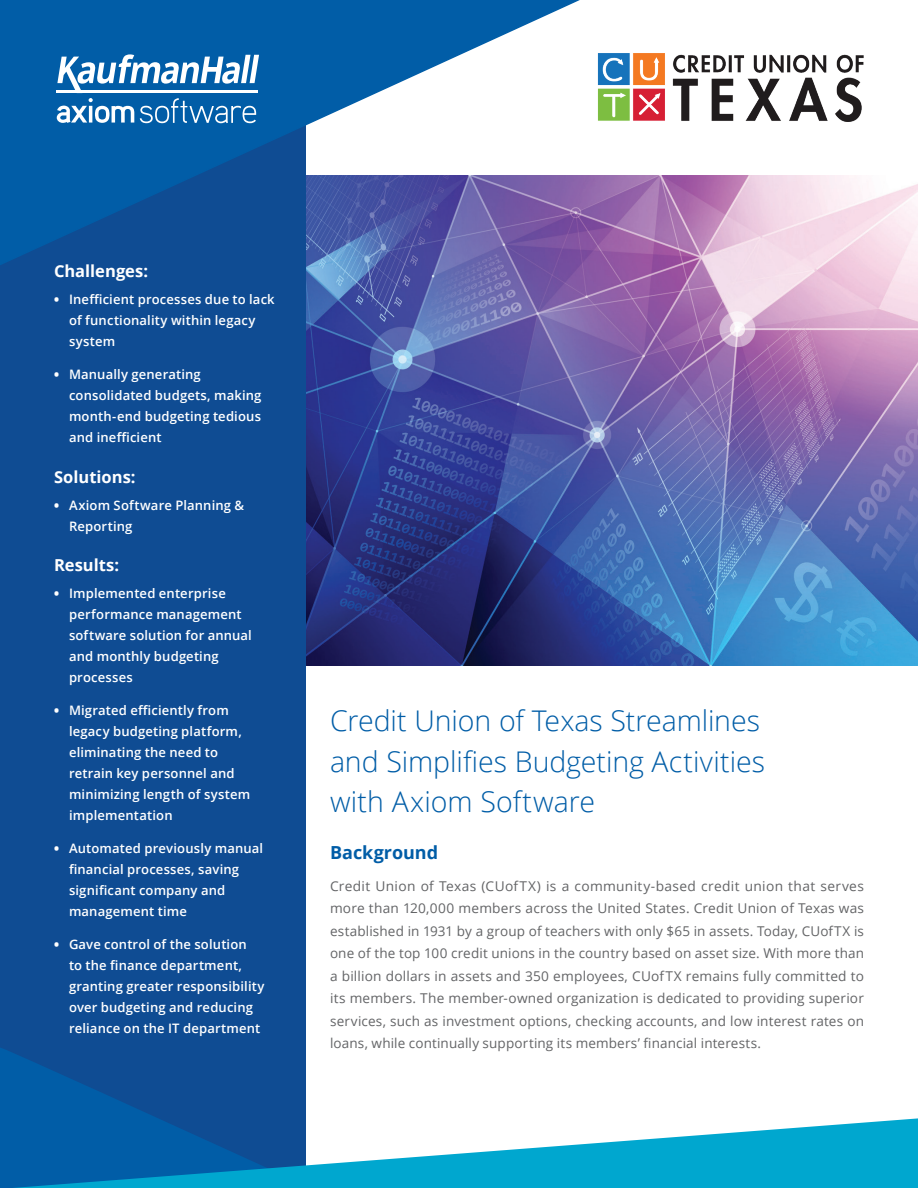
<style>
.page{position:relative;width:918px;height:1188px;background:#fff}
.page>*{position:absolute;margin:0;border:0;box-sizing:border-box;transform-origin:0 0}
.t1{font:300 28.5px/40.5px "Open Sans";color:#015da7}
.Subhed{font:700 18px "Open Sans";color:#015da7}
.Left_pane_sub{font:700 16.5px "Open Sans";color:#fff}
.t2{font:13.5px/22.5px "Open Sans";letter-spacing:.01em;color:#636466;text-align:justify}
.t3{font:600 13.05px/21px "Open Sans";letter-spacing:.01em;color:#fff}
.s1{font-weight:800;font-size:12.75px}
</style>
<div class="page">
<img style="left:306px;top:176px;width:612px;height:490px">
<div style="left:0;top:0;width:306px;height:1188px;background:#0f4c93"></div>
<img style="left:609px;top:53px;width:255px;height:69px">
<svg style="left:0;top:0;width:609px;height:272px"></svg>
<hr style="left:56px;top:91px;width:201px;height:2px;background:#fff">
<svg style="left:57px;top:54px;width:202px;height:69px;background:#5290c3"></svg>
<svg style="left:0;top:1048px;width:156px;height:140px;fill:#015da7"></svg>
<svg style="left:12px;top:1118px;width:906px;height:70px;fill:#01a7cf"></svg>
<p class="Left_pane_sub" style="left:54px;top:260px;width:96px">Challenges:</p>
<p class="t3" style="left:69px;top:289px;width:207px;text-indent:-15px"><span class="s1">•</span> Inefficient processes due to lack of functionality within legacy system</p>
<p class="t3" style="left:69px;top:364px;width:194px;text-indent:-15px"><span class="s1">•</span> Manually generating consolidated budgets, making month-end budgeting tedious and inefficient</p>
<p class="Left_pane_sub" style="left:54px;top:465px;width:83px">Solutions:</p>
<p class="t3" style="left:69px;top:494px;width:177px;text-indent:-15px"><span class="s1">•</span> Axiom Software Planning &amp;<br>Reporting</p>
<p class="Left_pane_sub" style="left:54px;top:554px;width:67px">Results:</p>
<p class="t3" style="left:69px;top:583px;width:184px;text-indent:-15px"><span class="s1">•</span> Implemented enterprise performance management software solution for annual and monthly budgeting processes</p>
<p class="t3" style="left:69px;top:700px;width:183px;text-indent:-15px"><span class="s1">•</span> Migrated efficiently from legacy budgeting platform, eliminating the need to retrain key personnel and minimizing length of system implementation</p>
<p class="t3" style="left:69px;top:838px;width:196px;text-indent:-15px"><span class="s1">•</span> Automated previously manual financial processes, saving significant company and management time</p>
<p class="t3" style="left:69px;top:934px;width:197px;text-indent:-15px"><span class="s1">•</span> Gave control of the solution<br>to the finance department, granting greater responsibility over budgeting and reducing reliance on the IT department</p>
<p class="t1" style="left:330px;top:700px;width:437px">Credit Union of Texas Streamlines and Simplifies Budgeting Activities with Axiom Software</p>
<p class="Subhed" style="left:330px;top:840px;width:110px">Background</p>
<p class="t2" style="left:330px;top:874px;width:536px">Credit Union of Texas (CUofTX) is a community-based credit union that serves more than 120,000 members across the United States. Credit Union of Texas was established in 1931 by a group of teachers with only $65 in assets. Today, CUofTX is one of the top 100 credit unions in the country based on asset size. With more than a billion dollars in assets and 350 employees, CUofTX remains fully committed to its members. The member-owned organization is dedicated to providing superior services, such as investment options, checking accounts, and low interest rates on loans, while continually supporting its members’ financial interests.</p>
</div>
